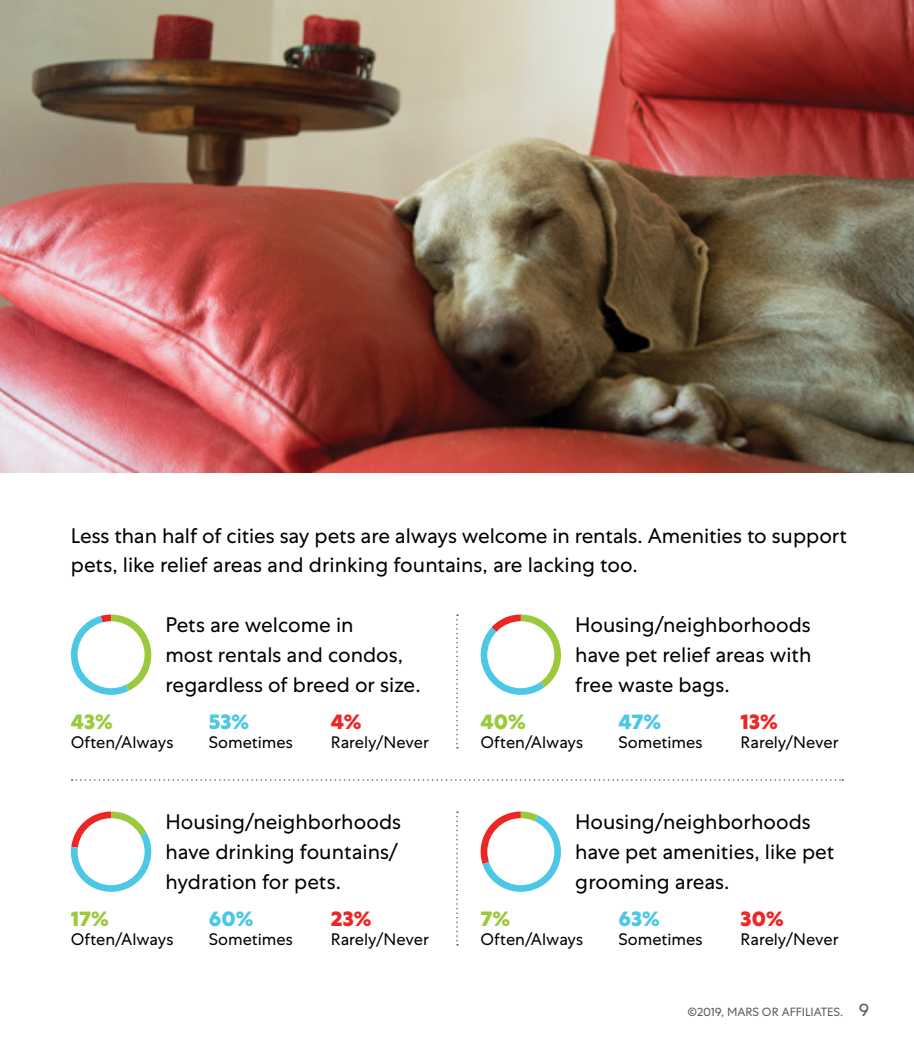
<style>
.page{position:relative;width:914px;height:1040px;background:#fff}
.page>*{position:absolute;margin:0;border:0;box-sizing:border-box;transform-origin:0 0}
.t1{font:21px/29.8px "Mars Centra";color:#000}
.t2{font:800 21px "Mars Centra";color:#4cc7e6}
.t3{font:800 21px "Mars Centra";color:#ee2525}
.t4{font:800 21px "Mars Centra";color:#9aca3c}
.t5{font:16.62px "Mars Centra";color:#000}
.t6{font:11.9px "Mars Centra";color:#58595b}
.s1{font-size:17.85px}
</style>
<div class="page">
<img style="left:0;top:0;width:914px;height:472px">
<svg style="left:72px;top:779px;width:771px;height:1px"></svg>
<svg style="left:70px;top:614px;width:81px;height:81px"></svg>
<div style="left:78px;top:621px;width:67px;height:67px;background:#fff;border-radius:50%"></div>
<svg style="left:480px;top:614px;width:81px;height:81px"></svg>
<div style="left:487px;top:621px;width:67px;height:67px;background:#fff;border-radius:50%"></div>
<svg style="left:456px;top:614px;width:2px;height:134px"></svg>
<svg style="left:70px;top:811px;width:82px;height:81px"></svg>
<div style="left:78px;top:818px;width:67px;height:67px;background:#fff;border-radius:50%"></div>
<svg style="left:480px;top:811px;width:81px;height:81px"></svg>
<div style="left:487px;top:818px;width:67px;height:67px;background:#fff;border-radius:50%"></div>
<svg style="left:456px;top:811px;width:2px;height:134px"></svg>
<p class="t1" style="left:71px;top:520px;width:777px">Less than half of cities say pets are always welcome in rentals. Amenities to support pets, like relief areas and drinking fountains, are lacking too.</p>
<p class="t1" style="left:165px;top:610px;width:257px">Pets are welcome in<br>most rentals and condos, regardless of breed or size.</p>
<p class="t1" style="left:575px;top:610px;width:238px;text-align:justify">Housing/neighborhoods have pet relief areas with free waste bags.</p>
<p class="t3" style="left:331px;top:709px;width:32px">4%</p>
<p class="t5" style="left:331px;top:733px;width:100px">Rarely/Never</p>
<p class="t4" style="left:71px;top:709px;width:44px">43%</p>
<p class="t5" style="left:71px;top:733px;width:104px">Often/Always</p>
<p class="t2" style="left:209px;top:709px;width:42px">53%</p>
<p class="t5" style="left:209px;top:733px;width:85px">Sometimes</p>
<p class="t4" style="left:480px;top:709px;width:47px">40%</p>
<p class="t5" style="left:480px;top:733px;width:104px">Often/Always</p>
<p class="t3" style="left:740px;top:709px;width:39px">13%</p>
<p class="t5" style="left:740px;top:733px;width:100px">Rarely/Never</p>
<p class="t2" style="left:618px;top:709px;width:44px">47%</p>
<p class="t5" style="left:618px;top:733px;width:85px">Sometimes</p>
<p class="t1" style="left:165px;top:807px;width:237px">Housing/neighborhoods have drinking fountains/ hydration for pets.</p>
<p class="t1" style="left:575px;top:807px;width:260px">Housing/neighborhoods have pet amenities, like pet grooming areas.</p>
<p class="t3" style="left:331px;top:906px;width:42px">23%</p>
<p class="t5" style="left:331px;top:929px;width:100px">Rarely/Never</p>
<p class="t2" style="left:209px;top:906px;width:46px">60%</p>
<p class="t5" style="left:209px;top:929px;width:85px">Sometimes</p>
<p class="t2" style="left:618px;top:906px;width:43px">63%</p>
<p class="t5" style="left:618px;top:929px;width:85px">Sometimes</p>
<p class="t3" style="left:740px;top:906px;width:45px">30%</p>
<p class="t5" style="left:740px;top:929px;width:100px">Rarely/Never</p>
<p class="t4" style="left:71px;top:906px;width:39px">17%</p>
<p class="t5" style="left:71px;top:929px;width:104px">Often/Always</p>
<p class="t4" style="left:480px;top:906px;width:31px">7%</p>
<p class="t5" style="left:480px;top:929px;width:104px">Often/Always</p>
<p class="t6" style="left:687px;top:1005px;width:183px">©2019, MARS OR AFFILIATES. <span class="s1">9</span></p>
</div>
